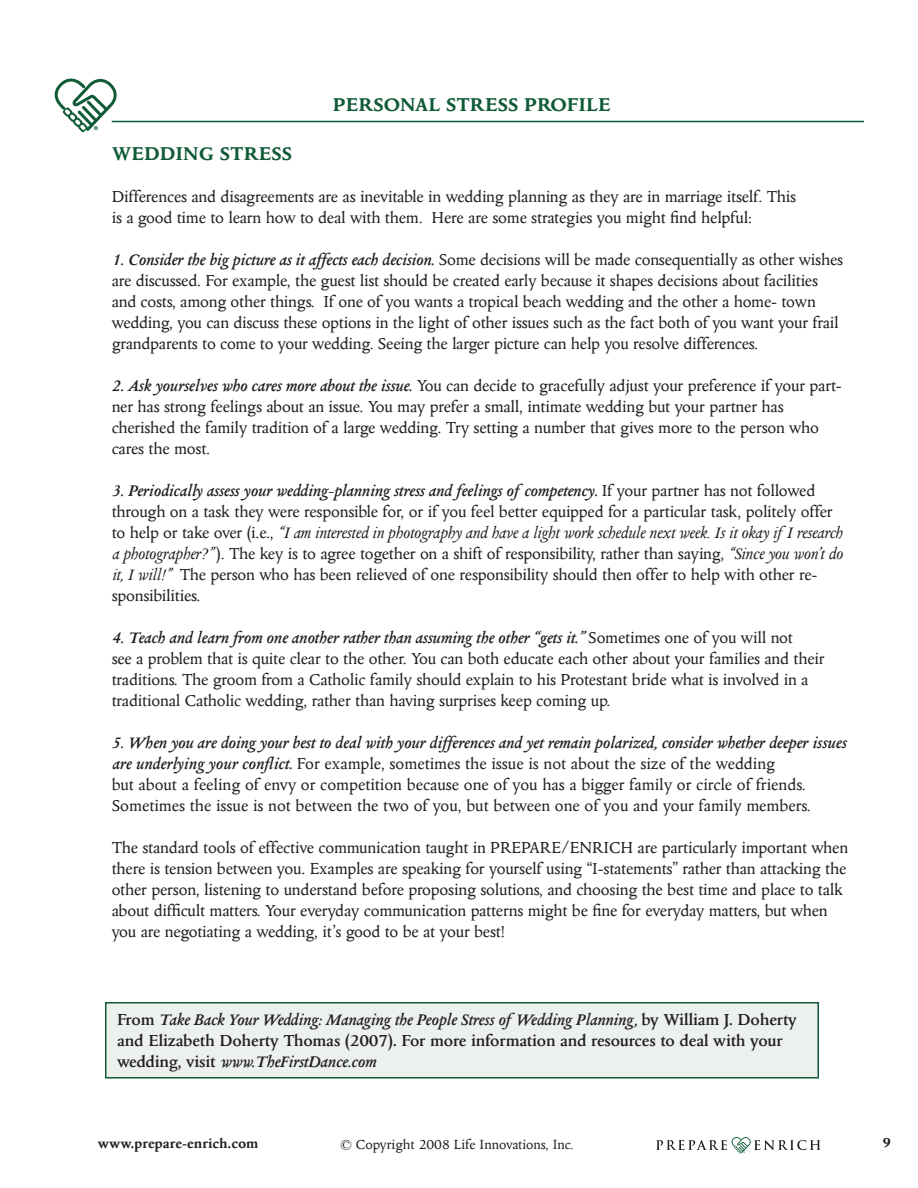
<style>
.page{position:relative;width:918px;height:1188px;background:#fff}
.page>*{position:absolute;margin:0;border:0;box-sizing:border-box;transform-origin:0 0}
.t1{font:700 21px "Columbus";color:#0f5a37}
.t2{font:18px/21px "Columbus";letter-spacing:-.01em;color:#231f20}
.t3{font:600 18px/21px "Columbus";letter-spacing:-.01em;color:#231f20}
.t4{font:15px "Columbus";color:#231f20}
.t5{font:700 15px "Columbus";color:#231f20}
.s1{font-weight:600;font-style:italic}
.s2{font-style:italic}
</style>
<div class="page">
<svg style="left:656px;top:1136px;width:165px;height:17px"></svg>
<div style="left:105px;top:1002px;width:714px;height:76px;background:#edf1ee;border:2px solid #0f5a37"></div>
<hr style="left:112px;top:121px;width:752px;height:1px;background:#0f5a37">
<svg style="left:55px;top:78px;width:67px;height:54px"></svg>
<p class="t1" style="left:333px;top:92px;width:15px">PER</p>
<p class="t1" style="left:373px;top:92px;width:26px">SONA</p>
<p class="t1" style="left:428px;top:92px;width:43px">L STRE</p>
<p class="t1" style="left:498px;top:92px;width:42px">SS PRO</p>
<p class="t1" style="left:567px;top:92px;width:42px">FILE</p>
<p class="t1" style="left:112px;top:141px;width:35px">WEDDING</p>
<p class="t1" style="left:220px;top:141px;width:14px">STRE</p>
<p class="t1" style="left:272px;top:141px;width:22px">SS</p>
<p class="t2" style="left:112px;top:186px;width:686px">Differences and disagreements are as inevitable in wedding planning as they are in marriage itself. This is a good time to learn how to deal with them. Here are some strategies you might find helpful:</p>
<p class="t2" style="left:112px;top:249px;width:733px"><span class="s1">1. Consider the big picture as it affects each decision.</span> Some decisions will be made consequentially as other wishes are discussed. For example, the guest list should be created early because it shapes decisions about facilities and costs, among other things. If one of you wants a tropical beach wedding and the other a home- town wedding, you can discuss these options in the light of other issues such as the fact both of you want your frail grandparents to come to your wedding. Seeing the larger picture can help you resolve differences.</p>
<p class="t2" style="left:112px;top:375px;width:732px"><span class="s1">2. Ask yourselves who cares more about the issue.</span> You can decide to gracefully adjust your preference if your part&shy;ner has strong feelings about an issue. You may prefer a small, intimate wedding but your partner has cherished the family tradition of a large wedding. Try setting a number that gives more to the person who cares the most.</p>
<p class="t2" style="left:112px;top:480px;width:733px"><span class="s1">3. Periodically assess your wedding-planning stress and feelings of competency.</span> If your partner has not followed through on a task they were responsible for, or if you feel better equipped for a particular task, politely offer to help or take over (i.e., <span class="s2">“I am interested in photography and have a light work schedule next week. Is it okay if I research a photographer?”</span> ). The key is to agree together on a shift of responsibility, rather than saying, <span class="s2">“Since you won’t do it, I will!”</span> The person who has been relieved of one responsibility should then offer to help with other re&shy;sponsibilities.</p>
<p class="t2" style="left:112px;top:627px;width:715px"><span class="s1">4. Teach and learn from one another rather than assuming the other “gets it.”</span> Sometimes one of you will not<br>see a problem that is quite clear to the other. You can both educate each other about your families and their traditions. The groom from a Catholic family should explain to his Protestant bride what is involved in a traditional Catholic wedding, rather than having surprises keep coming up.</p>
<p class="t2" style="left:112px;top:732px;width:736px"><span class="s1">5. When you are doing your best to deal with your differences and yet remain polarized, consider whether deeper issues are underlying your conflict.</span> For example, sometimes the issue is not about the size of the wedding<br>but about a feeling of envy or competition because one of you has a bigger family or circle of friends.<br>Sometimes the issue is not between the two of you, but between one of you and your family members.</p>
<p class="t2" style="left:112px;top:837px;width:738px">The standard tools of effective communication taught in PREPARE/ENRICH are particularly important when there is tension between you. Examples are speaking for yourself using “I-statements” rather than attacking the other person, listening to understand before proposing solutions, and choosing the best time and place to talk about difficult matters. Your everyday communication patterns might be fine for everyday matters, but when you are negotiating a wedding, it’s good to be at your best!</p>
<p class="t3" style="left:117px;top:1009px;width:681px">From <span class="s2">Take Back Your Wedding: Managing the People Stress of Wedding Planning,</span> by William J. Doherty and Elizabeth Doherty Thomas (2007). For more information and resources to deal with your wedding, visit <span class="s2">www.TheFirstDance.com</span></p>
<p class="t5" style="left:98px;top:1134px;width:162px">WWW.PREPARE-ENRICH.COM</p>
<p class="t4" style="left:340px;top:1135px;width:234px">© Copyright 2008 Life Innovations, Inc.</p>
<p class="t5" style="left:883px;top:1134px;width:10px">9</p>
</div>
